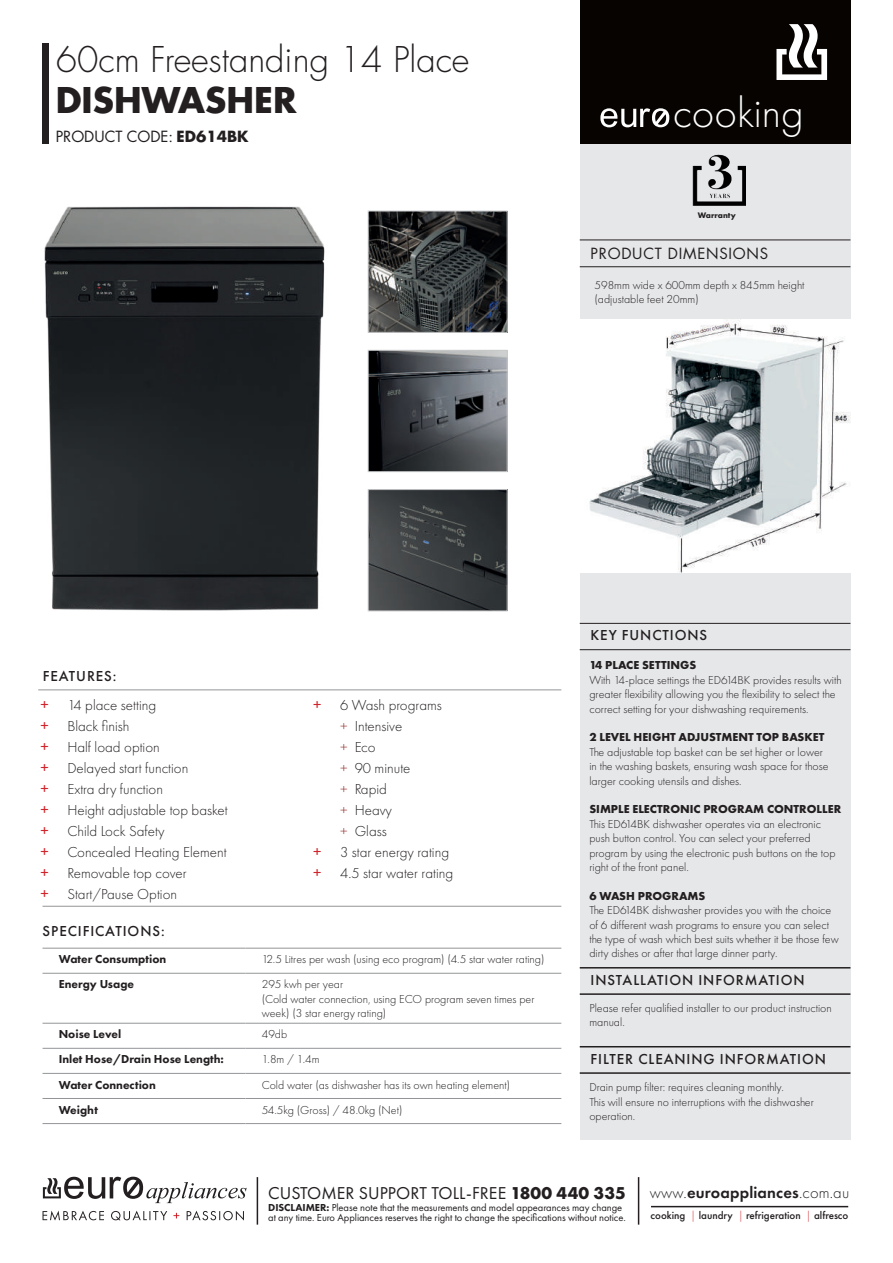
<style>
.page{position:relative;width:893px;height:1263px;background:#fff}
.page>*{position:absolute;margin:0;border:0;box-sizing:border-box;transform-origin:0 0}
.t1{font:300 43.5px "Futura PT";color:#fff}
.t2{font:300 34.5px "Futura LT Pro";color:#231f20}
.t3{font:700 34.5px "Futura LT Pro";color:#231f20}
.t4{font:17.85px "Futura PT";letter-spacing:.005em;color:#231f20}
.t5{font:600 16.65px "Futura PT";letter-spacing:.01em;color:#231f20}
.t6{font:300 15px/21px "Futura PT";color:#231f20}
.t7{font:500 15px "Futura PT";letter-spacing:.06em;color:#231f20}
.t8{font:15px "Futura LT Pro";color:#231f20}
.t9{font:15px "Futura LT Pro";letter-spacing:.05em;color:#231f20}
.t10{font:300 12px/14.4px "Futura PT";color:#231f20}
.t11{font:700 12px "Futura PT";color:#231f20}
.t12{font:800 12px "Futura PT";color:#231f20}
.t13{font:500 11.1px "Futura PT";color:#231f20}
.t14{font:10.5px/10.5px "Futura PT";letter-spacing:-.005em;color:#231f20}
.t15{font:700 8.4px "Futura PT";color:#231f20}
.s1{font-weight:700}
.s2{font-weight:400;font-size:16.5px;color:#d1232a}
.s3{color:#902524}
.s4{font-weight:300}
.s5{font-weight:300;color:#cd151d}
.s6{font-weight:800}
</style>
<div class="page">
<div style="left:580px;top:0;width:270px;height:1140px;background:#e6e7e9"></div>
<div style="left:580px;top:0;width:270px;height:143px;background:#070301"></div>
<img style="left:580px;top:320px;width:270px;height:253px">
<img style="left:693px;top:154px;width:53px;height:52px">
<svg style="left:776px;top:24px;width:51px;height:56px"></svg>
<svg style="left:600px;top:108px;width:69px;height:19px"></svg>
<hr style="left:38px;top:689px;width:523px;height:1px;background:#939598">
<hr style="left:43px;top:906px;width:518px;height:1px;background:#939598">
<hr style="left:580px;top:266px;width:270px;height:1px;background:#231f20">
<hr style="left:580px;top:240px;width:270px;height:1px;background:#231f20">
<hr style="left:580px;top:623px;width:270px;height:1px;background:#231f20">
<hr style="left:580px;top:1046px;width:270px;height:1px;background:#231f20">
<hr style="left:580px;top:967px;width:270px;height:1px;background:#231f20">
<hr style="left:580px;top:649px;width:270px;height:1px;background:#231f20">
<hr style="left:580px;top:1072px;width:270px;height:2px;background:#231f20">
<hr style="left:580px;top:993px;width:270px;height:2px;background:#231f20">
<hr style="left:43px;top:948px;width:203px;height:1px;background:#939598">
<hr style="left:246px;top:948px;width:315px;height:1px;background:#939598">
<hr style="left:43px;top:973px;width:203px;height:1px;background:#939598">
<hr style="left:246px;top:973px;width:315px;height:1px;background:#939598">
<hr style="left:43px;top:1023px;width:203px;height:1px;background:#939598">
<hr style="left:246px;top:1023px;width:315px;height:1px;background:#939598">
<hr style="left:43px;top:1048px;width:203px;height:1px;background:#939598">
<hr style="left:246px;top:1048px;width:315px;height:1px;background:#939598">
<hr style="left:43px;top:1073px;width:203px;height:1px;background:#939598">
<hr style="left:246px;top:1073px;width:315px;height:1px;background:#939598">
<hr style="left:43px;top:1098px;width:203px;height:1px;background:#939598">
<hr style="left:246px;top:1098px;width:315px;height:1px;background:#939598">
<hr style="left:43px;top:1123px;width:203px;height:1px;background:#939598">
<hr style="left:246px;top:1123px;width:315px;height:1px;background:#939598">
<div style="left:43px;top:43px;width:6px;height:100px;background:#231f20"></div>
<img style="left:44px;top:206px;width:281px;height:405px">
<img style="left:370px;top:213px;width:136px;height:118px">
<div style="left:368px;top:211px;width:140px;height:122px;border:1px solid #c7c8ca"></div>
<img style="left:370px;top:352px;width:136px;height:118px">
<div style="left:368px;top:350px;width:140px;height:122px;border:1px solid #c7c8ca"></div>
<img style="left:370px;top:491px;width:136px;height:118px">
<div style="left:368px;top:489px;width:140px;height:122px;border:1px solid #c7c8ca"></div>
<svg style="left:187px;top:1210px;width:57px;height:10px"></svg>
<svg style="left:173px;top:1213px;width:6px;height:5px"></svg>
<svg style="left:43px;top:1210px;width:124px;height:10px"></svg>
<svg style="left:43px;top:1177px;width:204px;height:26px"></svg>
<hr style="left:638px;top:1177px;width:1px;height:47px;background:#231f20">
<hr style="left:651px;top:1206px;width:197px;height:1px;background:#231f20">
<hr style="left:257px;top:1177px;width:1px;height:47px;background:#231f20">
<h2 class="t2" style="left:56px;top:36px;width:415px">60cm Freestanding 14 Place</h2>
<h2 class="t3" style="left:56px;top:73px;width:242px">DISHWASHER</h2>
<p class="t8" style="left:56px;top:126px;width:194px">PRODUCT CODE: <span class="s1">ED614BK</span></p>
<h1 class="t1" style="left:673px;top:87px;width:133px">cooking</h1>
<p class="t15" style="left:698px;top:210px;width:40px">Warranty</p>
<p class="t9" style="left:590px;top:243px;width:179px">PRODUCT DIMENSIONS</p>
<p class="t10" style="left:594px;top:278px;width:211px">598mm wide x 600mm depth x 845mm height (adjustable feet 20mm)</p>
<p class="t7" style="left:43px;top:666px;width:75px">FEATURES:</p>
<p class="t6" style="left:40px;top:694px;width:189px"><span class="s2">+</span> 14 place setting<br><span class="s2">+</span> Black finish<br><span class="s2">+</span> Half load option<br><span class="s2">+</span> Delayed start function<br><span class="s2">+</span> Extra dry function<br><span class="s2">+</span> Height adjustable top basket <span class="s2">+</span> Child Lock Safety<br><span class="s2">+</span> Concealed Heating Element <span class="s2">+</span> Removable top cover<br><span class="s2">+</span> Start/Pause Option</p>
<p class="t6" style="left:313px;top:694px;width:130px"><span class="s2">+</span> 6 Wash programs</p>
<p class="t6" style="left:340px;top:715px;width:64px"><span class="s3">+</span> Intensive</p>
<p class="t6" style="left:340px;top:736px;width:37px"><span class="s3">+</span> Eco</p>
<p class="t6" style="left:340px;top:757px;width:72px"><span class="s3">+</span> 90 minute</p>
<p class="t6" style="left:340px;top:778px;width:48px"><span class="s3">+</span> Rapid</p>
<p class="t6" style="left:340px;top:799px;width:53px"><span class="s3">+</span> Heavy</p>
<p class="t6" style="left:340px;top:820px;width:48px"><span class="s3">+</span> Glass</p>
<p class="t6" style="left:313px;top:841px;width:137px"><span class="s2">+</span> 3 star energy rating</p>
<p class="t6" style="left:313px;top:862px;width:141px"><span class="s2">+</span> 4.5 star water rating</p>
<p class="t7" style="left:43px;top:922px;width:123px">SPECIFICATIONS:</p>
<p class="t12" style="left:59px;top:952px;width:109px">Water Consumption</p>
<p class="t10" style="left:262px;top:952px;width:284px">12.5 Litres per wash (using eco program) (4.5 star water rating)</p>
<p class="t12" style="left:59px;top:977px;width:77px">Energy Usage</p>
<p class="t10" style="left:262px;top:977px;width:274px">295 kwh per year<br>(Cold water connection, using ECO program seven times per week) (3 star energy rating)</p>
<p class="t12" style="left:59px;top:1027px;width:64px">Noise Level</p>
<p class="t10" style="left:262px;top:1027px;width:27px">49db</p>
<p class="t12" style="left:59px;top:1052px;width:167px">Inlet Hose/Drain Hose Length:</p>
<p class="t10" style="left:262px;top:1052px;width:59px">1.8m / 1.4m</p>
<p class="t12" style="left:59px;top:1077px;width:99px">Water Connection</p>
<p class="t10" style="left:262px;top:1077px;width:250px">Cold water (as dishwasher has its own heating element)</p>
<p class="t12" style="left:59px;top:1102px;width:41px">Weight</p>
<p class="t10" style="left:262px;top:1102px;width:142px">54.5kg (Gross) / 48.0kg (Net)</p>
<p class="t7" style="left:591px;top:626px;width:118px">KEY FUNCTIONS</p>
<p class="t11" style="left:589px;top:658px;width:109px">14 PLACE SETTINGS</p>
<p class="t10" style="left:589px;top:673px;width:254px">With 14-place settings the ED614BK provides results with greater flexibility allowing you the flexibility to select the correct setting for your dishwashing requirements.</p>
<p class="t11" style="left:589px;top:730px;width:237px">2 LEVEL HEIGHT ADJUSTMENT TOP BASKET</p>
<p class="t10" style="left:589px;top:745px;width:241px">The adjustable top basket can be set higher or lower in the washing baskets, ensuring wash space for those larger cooking utensils and dishes.</p>
<p class="t11" style="left:589px;top:802px;width:253px">SIMPLE ELECTRONIC PROGRAM CONTROLLER</p>
<p class="t10" style="left:589px;top:817px;width:248px">This ED614BK dishwasher operates via an electronic push button control. You can select your preferred program by using the electronic push buttons on the top right of the front panel.</p>
<p class="t11" style="left:589px;top:888px;width:118px">6 WASH PROGRAMS</p>
<p class="t10" style="left:589px;top:903px;width:251px">The ED614BK dishwasher provides you with the choice of 6 different wash programs to ensure you can select the type of wash which best suits whether it be those few dirty dishes or after that large dinner party.</p>
<p class="t7" style="left:591px;top:970px;width:216px">INSTALLATION INFORMATION</p>
<p class="t10" style="left:589px;top:1000px;width:244px">Please refer qualified installer to our product instruction manual.</p>
<p class="t7" style="left:591px;top:1049px;width:237px">FILTER CLEANING INFORMATION</p>
<p class="t10" style="left:589px;top:1080px;width:226px">Drain pump filter: requires cleaning monthly.<br>This will ensure no interruptions with the dishwasher operation.</p>
<h3 class="t4" style="left:268px;top:1182px;width:359px">CUSTOMER SUPPORT TOLL-FREE <span class="s1">1800 440 335</span></h3>
<h3 class="t5" style="left:650px;top:1182px;width:201px"><span class="s4">www.</span>euroappliances<span class="s4">.com.au</span></h3>
<p class="t13" style="left:651px;top:1208px;width:199px">cooking <span class="s5">|</span> laundry <span class="s5">|</span> refrigeration <span class="s5">|</span> alfresco</p>
<p class="t14" style="left:268px;top:1202px;width:359px"><span class="s6">DISCLAIMER:</span> Please note that the measurements and model appearances may change at any time. Euro Appliances reserves the right to change the specifications without notice.</p>
</div>
